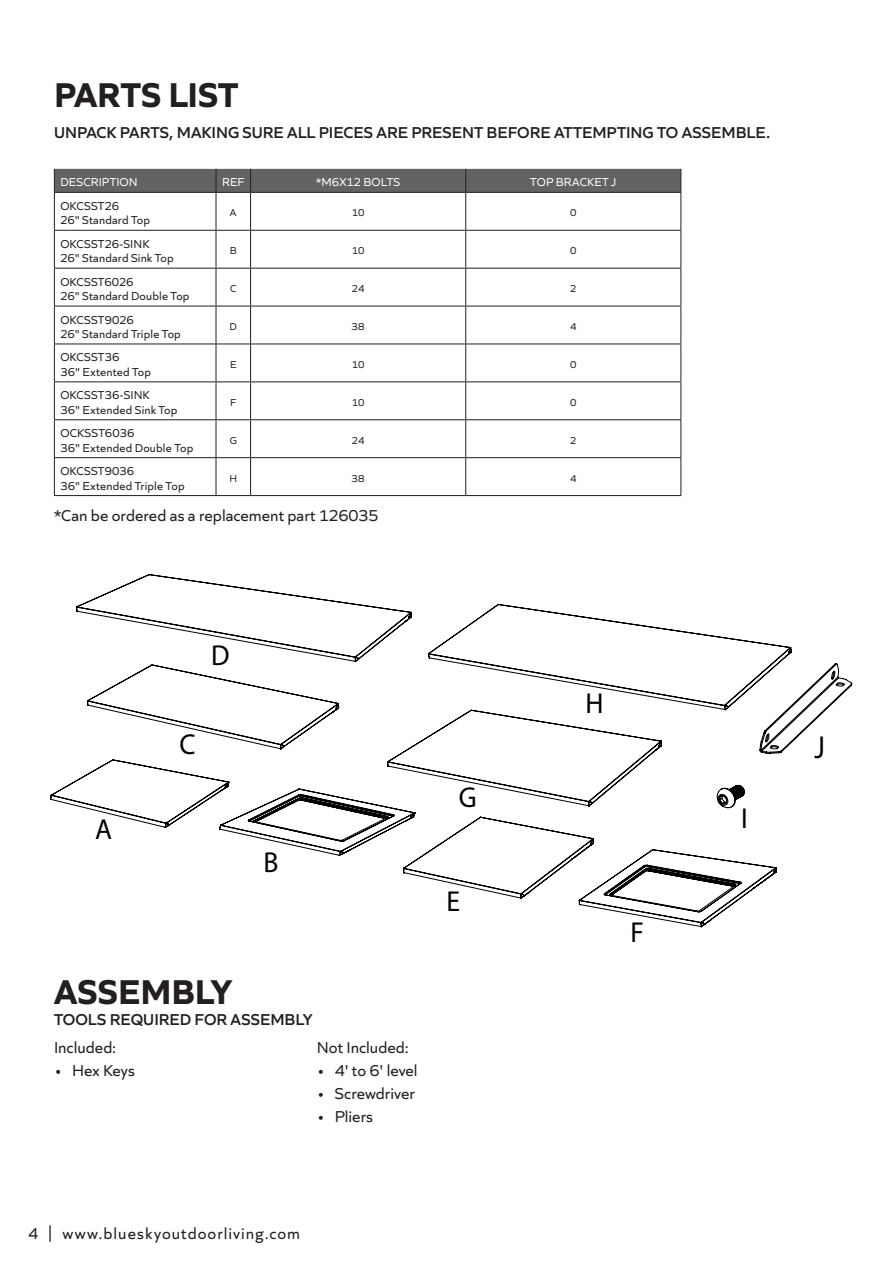
<style>
.page{position:relative;width:893px;height:1263px;background:#fff}
.page>*{position:absolute;margin:0;border:0;box-sizing:border-box;transform-origin:0 0}
.headings{font:700 36px "Quiet Sans";letter-spacing:-.005em;color:#231f20}
.t1{font:31.8px "Myriad Pro";color:#000;scale:.89 1}
.t2{font:28.95px "Myriad Pro";color:#000;scale:.96 1}
.warning_paragraph{font:600 16.5px "Quiet Sans";color:#231f20}
.bullet_list{font:16.5px "Quiet Sans";color:#231f20}
.paragraphs{font:16.5px "Quiet Sans";letter-spacing:.01em;color:#231f20}
.paragraphs-2{font:16.5px "Quiet Sans";letter-spacing:.06em;color:#231f20}
.headings-2{font:600 16.5px "Quiet Sans";color:#231f20}
.paragraphs-3{font:12px/14.4px "Quiet Sans";letter-spacing:.015em;color:#231f20}
.paragraphs-4{font:12px "Quiet Sans";letter-spacing:.01em;color:#fff}
.paragraphs-5{font:10.5px "Quiet Sans";letter-spacing:-.01em;color:#231f20}
</style>
<div class="page">
<hr style="left:54px;top:192px;width:162px;height:1px;background:#231f20">
<hr style="left:216px;top:192px;width:35px;height:1px;background:#231f20">
<hr style="left:251px;top:192px;width:215px;height:1px;background:#231f20">
<hr style="left:250px;top:193px;width:1px;height:37px;background:#231f20">
<hr style="left:466px;top:192px;width:215px;height:1px;background:#231f20">
<hr style="left:465px;top:193px;width:1px;height:37px;background:#231f20">
<hr style="left:680px;top:193px;width:1px;height:37px;background:#231f20">
<hr style="left:54px;top:230px;width:162px;height:1px;background:#231f20">
<hr style="left:216px;top:230px;width:35px;height:1px;background:#231f20">
<hr style="left:251px;top:230px;width:215px;height:1px;background:#231f20">
<hr style="left:250px;top:231px;width:1px;height:37px;background:#231f20">
<hr style="left:466px;top:230px;width:215px;height:1px;background:#231f20">
<hr style="left:465px;top:231px;width:1px;height:37px;background:#231f20">
<hr style="left:680px;top:231px;width:1px;height:37px;background:#231f20">
<hr style="left:54px;top:268px;width:162px;height:1px;background:#231f20">
<hr style="left:216px;top:268px;width:35px;height:1px;background:#231f20">
<hr style="left:251px;top:268px;width:215px;height:1px;background:#231f20">
<hr style="left:250px;top:269px;width:1px;height:37px;background:#231f20">
<hr style="left:466px;top:268px;width:215px;height:1px;background:#231f20">
<hr style="left:465px;top:269px;width:1px;height:37px;background:#231f20">
<hr style="left:680px;top:269px;width:1px;height:37px;background:#231f20">
<hr style="left:54px;top:306px;width:162px;height:1px;background:#231f20">
<hr style="left:216px;top:306px;width:35px;height:1px;background:#231f20">
<hr style="left:251px;top:306px;width:215px;height:1px;background:#231f20">
<hr style="left:250px;top:306px;width:1px;height:38px;background:#231f20">
<hr style="left:466px;top:306px;width:215px;height:1px;background:#231f20">
<hr style="left:465px;top:306px;width:1px;height:38px;background:#231f20">
<hr style="left:680px;top:306px;width:1px;height:38px;background:#231f20">
<hr style="left:54px;top:344px;width:162px;height:1px;background:#231f20">
<hr style="left:216px;top:344px;width:35px;height:1px;background:#231f20">
<hr style="left:251px;top:344px;width:215px;height:1px;background:#231f20">
<hr style="left:250px;top:344px;width:1px;height:37px;background:#231f20">
<hr style="left:466px;top:344px;width:215px;height:1px;background:#231f20">
<hr style="left:465px;top:344px;width:1px;height:37px;background:#231f20">
<hr style="left:680px;top:344px;width:1px;height:37px;background:#231f20">
<hr style="left:54px;top:381px;width:162px;height:1px;background:#231f20">
<hr style="left:216px;top:381px;width:35px;height:1px;background:#231f20">
<hr style="left:251px;top:381px;width:215px;height:1px;background:#231f20">
<hr style="left:250px;top:382px;width:1px;height:37px;background:#231f20">
<hr style="left:466px;top:381px;width:215px;height:1px;background:#231f20">
<hr style="left:465px;top:382px;width:1px;height:37px;background:#231f20">
<hr style="left:680px;top:382px;width:1px;height:37px;background:#231f20">
<hr style="left:54px;top:419px;width:162px;height:1px;background:#231f20">
<hr style="left:216px;top:419px;width:35px;height:1px;background:#231f20">
<hr style="left:251px;top:419px;width:215px;height:1px;background:#231f20">
<hr style="left:250px;top:420px;width:1px;height:37px;background:#231f20">
<hr style="left:466px;top:419px;width:215px;height:1px;background:#231f20">
<hr style="left:465px;top:420px;width:1px;height:37px;background:#231f20">
<hr style="left:680px;top:420px;width:1px;height:37px;background:#231f20">
<hr style="left:54px;top:457px;width:162px;height:1px;background:#231f20">
<hr style="left:216px;top:457px;width:35px;height:1px;background:#231f20">
<hr style="left:251px;top:457px;width:215px;height:1px;background:#231f20">
<hr style="left:250px;top:458px;width:1px;height:37px;background:#231f20">
<hr style="left:466px;top:457px;width:215px;height:1px;background:#231f20">
<hr style="left:465px;top:458px;width:1px;height:37px;background:#231f20">
<hr style="left:680px;top:458px;width:1px;height:37px;background:#231f20">
<hr style="left:54px;top:495px;width:162px;height:1px;background:#231f20">
<hr style="left:216px;top:495px;width:35px;height:1px;background:#231f20">
<hr style="left:251px;top:495px;width:215px;height:1px;background:#231f20">
<hr style="left:466px;top:495px;width:215px;height:1px;background:#231f20">
<div style="left:54px;top:169px;width:628px;height:23px;background:#636366"></div>
<hr style="left:54px;top:193px;width:1px;height:37px;background:#231f20">
<hr style="left:216px;top:193px;width:1px;height:37px;background:#231f20">
<hr style="left:54px;top:231px;width:1px;height:37px;background:#231f20">
<hr style="left:216px;top:231px;width:1px;height:37px;background:#231f20">
<hr style="left:54px;top:269px;width:1px;height:37px;background:#231f20">
<hr style="left:216px;top:269px;width:1px;height:37px;background:#231f20">
<hr style="left:54px;top:306px;width:1px;height:38px;background:#231f20">
<hr style="left:216px;top:306px;width:1px;height:38px;background:#231f20">
<hr style="left:54px;top:344px;width:1px;height:37px;background:#231f20">
<hr style="left:216px;top:344px;width:1px;height:37px;background:#231f20">
<hr style="left:54px;top:382px;width:1px;height:37px;background:#231f20">
<hr style="left:216px;top:382px;width:1px;height:37px;background:#231f20">
<hr style="left:54px;top:420px;width:1px;height:37px;background:#231f20">
<hr style="left:216px;top:420px;width:1px;height:37px;background:#231f20">
<hr style="left:54px;top:458px;width:1px;height:37px;background:#231f20">
<hr style="left:216px;top:458px;width:1px;height:37px;background:#231f20">
<svg style="left:50px;top:574px;width:742px;height:353px"></svg>
<svg style="left:759px;top:663px;width:93px;height:91px"></svg>
<p class="headings" style="left:54px;top:66px;width:186px">PARTS LIST</p>
<p class="warning_paragraph" style="left:54px;top:120px;width:718px">UNPACK PARTS, MAKING SURE ALL PIECES ARE PRESENT BEFORE ATTEMPTING TO ASSEMBLE.</p>
<p class="paragraphs-4" style="left:60px;top:173px;width:79px">DESCRIPTION</p>
<p class="paragraphs-4" style="left:222px;top:173px;width:24px">REF</p>
<p class="paragraphs-4" style="left:316px;top:173px;width:86px">*M6X12 BOLTS</p>
<p class="paragraphs-4" style="left:530px;top:173px;width:88px">TOP BRACKET J</p>
<p class="paragraphs-3" style="left:60px;top:198px;width:91px">OKCSST26<br>26" Standard Top</p>
<p class="paragraphs-5" style="left:230px;top:205px;width:8px">A</p>
<p class="paragraphs-5" style="left:352px;top:205px;width:14px">10</p>
<p class="paragraphs-5" style="left:570px;top:205px;width:8px">0</p>
<p class="paragraphs-3" style="left:60px;top:236px;width:115px">OKCSST26-SINK<br>26" Standard Sink Top</p>
<p class="paragraphs-5" style="left:230px;top:243px;width:8px">B</p>
<p class="paragraphs-5" style="left:352px;top:243px;width:14px">10</p>
<p class="paragraphs-5" style="left:570px;top:243px;width:8px">0</p>
<p class="paragraphs-3" style="left:60px;top:274px;width:131px">OKCSST6026<br>26" Standard Double Top</p>
<p class="paragraphs-5" style="left:230px;top:281px;width:8px">C</p>
<p class="paragraphs-5" style="left:352px;top:281px;width:14px">24</p>
<p class="paragraphs-5" style="left:570px;top:281px;width:8px">2</p>
<p class="paragraphs-3" style="left:60px;top:311px;width:122px">OKCSST9026<br>26" Standard Triple Top</p>
<p class="paragraphs-5" style="left:230px;top:319px;width:9px">D</p>
<p class="paragraphs-5" style="left:352px;top:319px;width:15px">38</p>
<p class="paragraphs-5" style="left:570px;top:319px;width:8px">4</p>
<p class="paragraphs-3" style="left:60px;top:349px;width:92px">OKCSST36<br>36" Extented Top</p>
<p class="paragraphs-5" style="left:230px;top:357px;width:8px">E</p>
<p class="paragraphs-5" style="left:352px;top:357px;width:14px">10</p>
<p class="paragraphs-5" style="left:570px;top:357px;width:8px">0</p>
<p class="paragraphs-3" style="left:60px;top:387px;width:119px">OKCSST36-SINK<br>36" Extended Sink Top</p>
<p class="paragraphs-5" style="left:230px;top:395px;width:8px">F</p>
<p class="paragraphs-5" style="left:352px;top:395px;width:14px">10</p>
<p class="paragraphs-5" style="left:570px;top:395px;width:8px">0</p>
<p class="paragraphs-3" style="left:60px;top:425px;width:134px">OCKSST6036<br>36" Extended Double Top</p>
<p class="paragraphs-5" style="left:230px;top:432px;width:9px">G</p>
<p class="paragraphs-5" style="left:352px;top:432px;width:14px">24</p>
<p class="paragraphs-5" style="left:570px;top:432px;width:8px">2</p>
<p class="paragraphs-3" style="left:60px;top:463px;width:126px">OKCSST9036<br>36" Extended Triple Top</p>
<p class="paragraphs-5" style="left:229px;top:470px;width:9px">H</p>
<p class="paragraphs-5" style="left:352px;top:470px;width:15px">38</p>
<p class="paragraphs-5" style="left:570px;top:470px;width:8px">4</p>
<p class="paragraphs" style="left:54px;top:504px;width:326px">*Can be ordered as a replacement part 126035</p>
<h3 class="t2" style="left:95px;top:814px;width:19px">A</h3>
<h3 class="t2" style="left:211px;top:639px;width:21px">D</h3>
<h3 class="t2" style="left:179px;top:728px;width:18px">C</h3>
<h3 class="t2" style="left:263px;top:846px;width:17px">B</h3>
<p class="headings" style="left:54px;top:963px;width:179px">ASSEMBLY</p>
<p class="headings-2" style="left:54px;top:1007px;width:260px">TOOLS REQUIRED FOR ASSEMBLY</p>
<p class="bullet_list" style="left:54px;top:1035px;width:64px">Included:</p>
<p class="bullet_list" style="left:54px;top:1059px;width:82px">• Hex Keys</p>
<p class="bullet_list" style="left:317px;top:1035px;width:93px">Not Included:</p>
<p class="bullet_list" style="left:317px;top:1058px;width:102px">• 4' to 6' level</p>
<p class="bullet_list" style="left:317px;top:1081px;width:99px">• Screwdriver</p>
<p class="bullet_list" style="left:317px;top:1105px;width:58px">• Pliers</p>
<h3 class="t2" style="left:459px;top:782px;width:20px">G</h3>
<h3 class="t2" style="left:446px;top:885px;width:16px">E</h3>
<h3 class="paragraphs-2" style="left:28px;top:1221px;width:273px">4 | www.blueskyoutdoorliving.com</h3>
<h3 class="t2" style="left:585px;top:688px;width:20px">H</h3>
<h3 class="t2" style="left:630px;top:916px;width:16px">F</h3>
<h3 class="t2" style="left:741px;top:802px;width:8px">I</h3>
<h2 class="t1" style="left:814px;top:730px;width:13px">J</h2>
</div>
